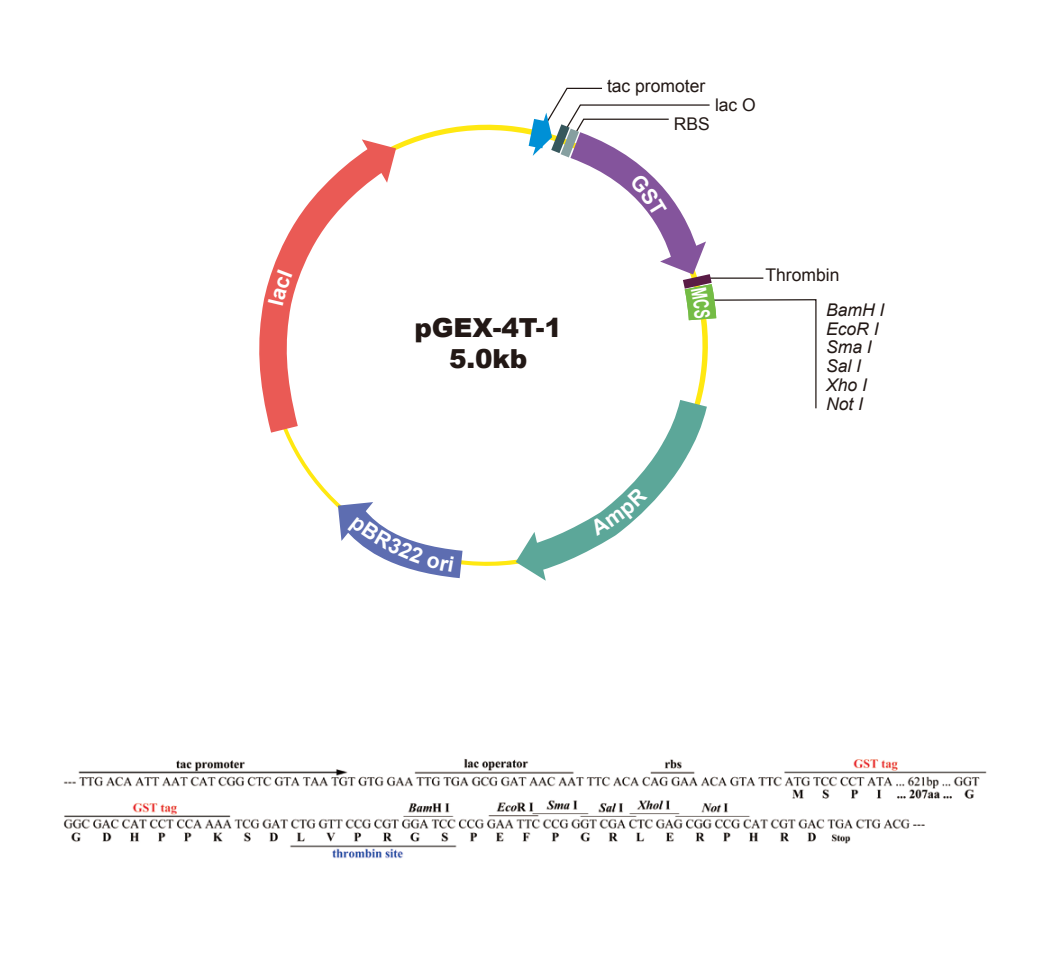
<style>
.page{position:relative;width:1053px;height:953px;background:#fff}
.page>*{position:absolute;margin:0;border:0;box-sizing:border-box;transform-origin:0 0}
.t1{font:900 26.25px/31.5px "Arial";letter-spacing:-.005em;color:#221815;text-align:center}
.t2{font:17.5px "Arial";color:#221815}
.t3{font:italic 17.5px/18.8px "Arial";color:#221815}
</style>
<div class="page">
<svg style="left:259px;top:124px;width:244px;height:442px"></svg>
<svg style="left:264px;top:124px;width:151px;height:339px"></svg>
<svg style="left:362px;top:139px;width:34px;height:44px"></svg>
<svg style="left:503px;top:409px;width:204px;height:172px"></svg>
<svg style="left:515px;top:532px;width:30px;height:48px"></svg>
<img style="left:63px;top:759px;width:924px;height:100px">
<svg style="left:268px;top:269px;width:24px;height:36px"></svg>
<svg style="left:499px;top:87px;width:318px;height:322px"></svg>
<svg style="left:316px;top:480px;width:175px;height:99px"></svg>
<svg style="left:589px;top:486px;width:58px;height:50px"></svg>
<p class="t2" style="left:607px;top:74px;width:100px">tac promoter</p>
<p class="t2" style="left:715px;top:93px;width:42px">lac O</p>
<p class="t2" style="left:673px;top:112px;width:37px">RBS</p>
<h1 class="t1" style="left:414px;top:310px;width:149px">pGEX-4T-1<br>5.0kb</h1>
<p class="t2" style="left:765px;top:263px;width:75px">Thrombin</p>
<p class="t3" style="left:826px;top:300px;width:60px">BamH I<br>EcoR I<br>Sma I<br>Sal I<br>Xho I<br>Not I</p>
</div>
